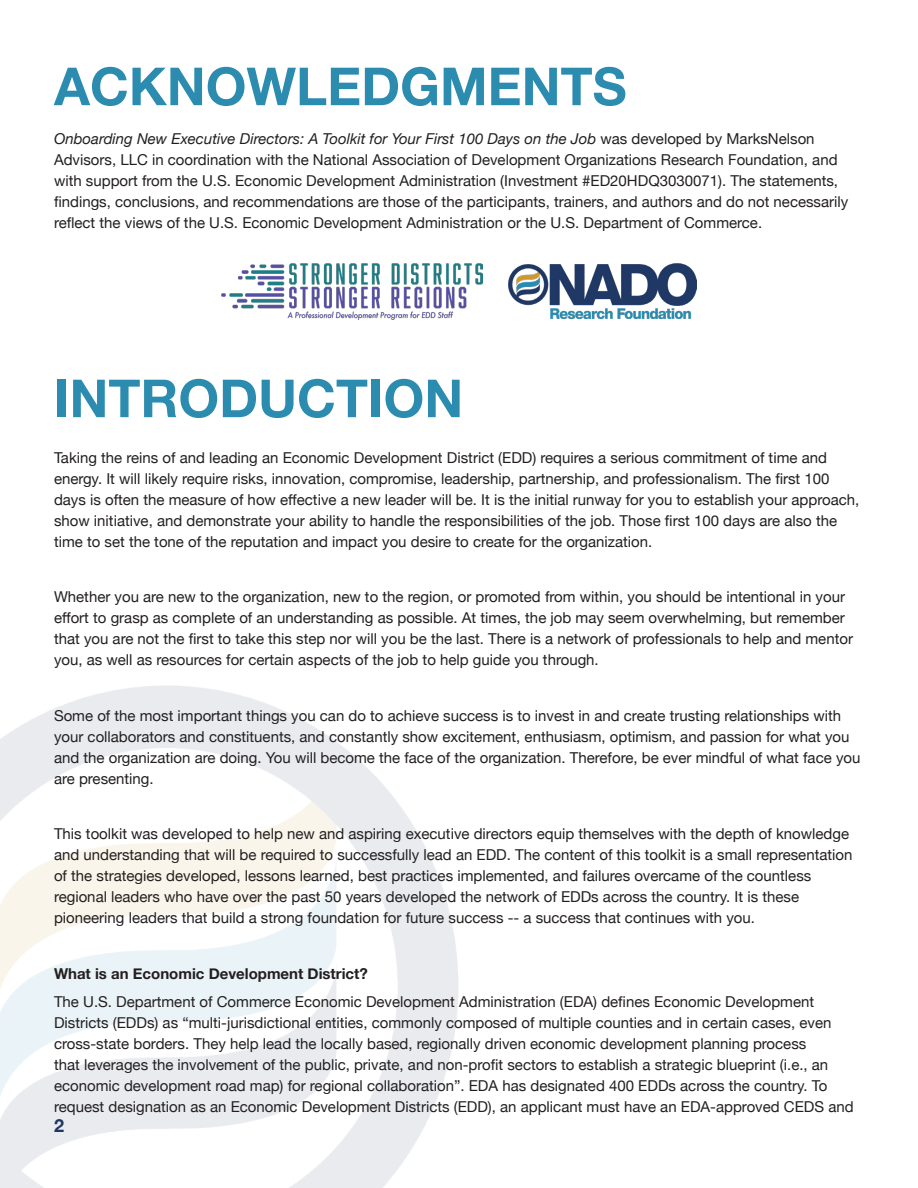
<style>
.page{position:relative;width:918px;height:1188px;background:#fff}
.page>*{position:absolute;margin:0;border:0;box-sizing:border-box;transform-origin:0 0}
.t1{font:700 52.5px "Helvetica Neue";color:#2b8cb0}
.t2{font:700 18px "Helvetica Neue";color:#1c3763}
.t3{font:15px/21px "Helvetica Neue";color:#231f20}
.t4{font:700 15px "Helvetica Neue";color:#231f20}
.s1{font-style:italic}
</style>
<div class="page">
<img style="left:222px;top:264px;width:260px;height:55px">
<img style="left:509px;top:264px;width:187px;height:55px">
<p class="t1" style="left:54px;top:45px;width:574px">ACKNOWLEDGMENTS</p>
<p class="t3" style="left:54px;top:129px;width:796px"><span class="s1">Onboarding New Executive Directors: A Toolkit for Your First 100 Days on the Job</span> was developed by MarksNelson Advisors, LLC in coordination with the National Association of Development Organizations Research Foundation, and with support from the U.S. Economic Development Administration (Investment #ED20HDQ3030071). The statements, findings, conclusions, and recommendations are those of the participants, trainers, and authors and do not necessarily reflect the views of the U.S. Economic Development Administration or the U.S. Department of Commerce.</p>
<p class="t1" style="left:54px;top:357px;width:411px">INTRODUCTION</p>
<p class="t3" style="left:54px;top:448px;width:807px">Taking the reins of and leading an Economic Development District (EDD) requires a serious commitment of time and energy. It will likely require risks, innovation, compromise, leadership, partnership, and professionalism. The first 100 days is often the measure of how effective a new leader will be. It is the initial runway for you to establish your approach, show initiative, and demonstrate your ability to handle the responsibilities of the job. Those first 100 days are also the time to set the tone of the reputation and impact you desire to create for the organization.</p>
<p class="t3" style="left:54px;top:587px;width:801px">Whether you are new to the organization, new to the region, or promoted from within, you should be intentional in your effort to grasp as complete of an understanding as possible. At times, the job may seem overwhelming, but remember that you are not the first to take this step nor will you be the last. There is a network of professionals to help and mentor you, as well as resources for certain aspects of the job to help guide you through.</p>
<p class="t3" style="left:54px;top:706px;width:808px">Some of the most important things you can do to achieve success is to invest in and create trusting relationships with your collaborators and constituents, and constantly show excitement, enthusiasm, optimism, and passion for what you and the organization are doing. You will become the face of the organization. Therefore, be ever mindful of what face you are presenting.</p>
<p class="t3" style="left:54px;top:824px;width:800px">This toolkit was developed to help new and aspiring executive directors equip themselves with the depth of knowledge and understanding that will be required to successfully lead an EDD. The content of this toolkit is a small representation of the strategies developed, lessons learned, best practices implemented, and failures overcame of the countless regional leaders who have over the past 50 years developed the network of EDDs across the country. It is these pioneering leaders that build a strong foundation for future success -- a success that continues with you.</p>
<p class="t4" style="left:54px;top:962px;width:315px">What is an Economic Development District?</p>
<p class="t3" style="left:54px;top:992px;width:801px">The U.S. Department of Commerce Economic Development Administration (EDA) defines Economic Development Districts (EDDs) as “multi-jurisdictional entities, commonly composed of multiple counties and in certain cases, even cross-state borders. They help lead the locally based, regionally driven economic development planning process<br>that leverages the involvement of the public, private, and non-profit sectors to establish a strategic blueprint (i.e., an economic development road map) for regional collaboration”. EDA has designated 400 EDDs across the country. To request designation as an Economic Development Districts (EDD), an applicant must have an EDA-approved CEDS and</p>
<p class="t2" style="left:54px;top:1111px;width:12px">2</p>
</div>
